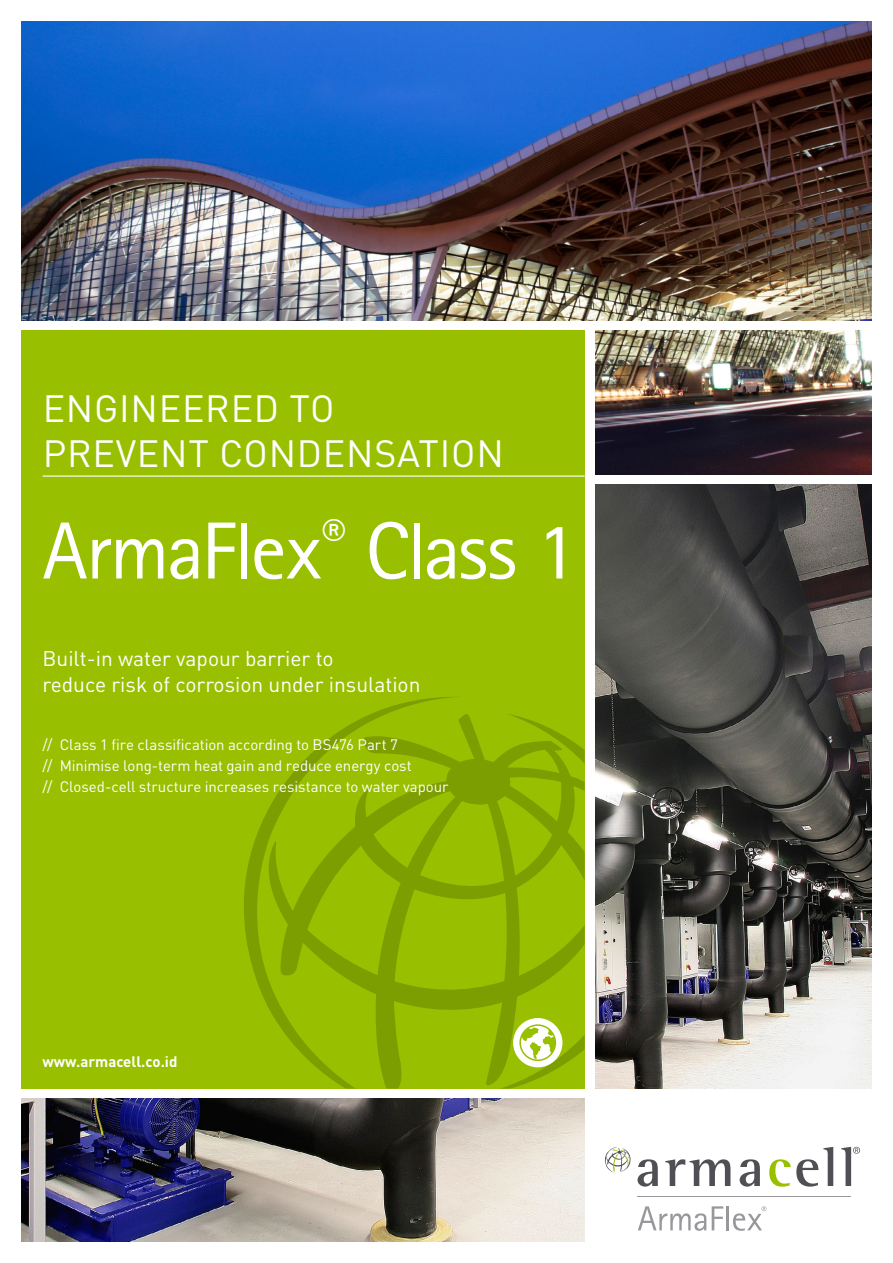
<style>
.page{position:relative;width:893px;height:1263px;background:#fff}
.page>*{position:absolute;margin:0;border:0;box-sizing:border-box;transform-origin:0 0}
.t1{font:81px "Rotis Sans Serif Std";letter-spacing:-.025em;color:#fff}
.t2{font:37.5px/45px "DIN Pro";letter-spacing:.02em;color:#fff}
.t3{font:21px/25.2px "DIN Pro";color:#fff}
.t4{font:15px/21px "DIN Pro";letter-spacing:-.005em;color:#fff}
.t5{font:700 15px "DIN Pro";color:#fff}
</style>
<div class="page">
<svg style="left:637px;top:1159px;width:21px;height:27px"></svg>
<svg style="left:665px;top:1159px;width:65px;height:27px"></svg>
<svg style="left:740px;top:1159px;width:20px;height:27px"></svg>
<svg style="left:769px;top:1147px;width:64px;height:39px"></svg>
<svg style="left:841px;top:1147px;width:19px;height:39px"></svg>
<svg style="left:605px;top:1147px;width:26px;height:26px"></svg>
<hr style="left:637px;top:1196px;width:214px;height:1px;background:#98989c">
<svg style="left:638px;top:1206px;width:68px;height:25px"></svg>
<svg style="left:712px;top:1206px;width:11px;height:24px"></svg>
<hr style="left:726px;top:1206px;width:3px;height:24px;background:#98989c">
<svg style="left:733px;top:1206px;width:33px;height:25px"></svg>
<div style="left:21px;top:331px;width:564px;height:758px;background:#98c000"></div>
<hr style="left:43px;top:475px;width:542px;height:2px;background:#fff">
<img style="left:21px;top:21px;width:851px;height:299px">
<img style="left:21px;top:1098px;width:564px;height:144px">
<img style="left:595px;top:331px;width:277px;height:143px">
<img style="left:595px;top:485px;width:277px;height:604px">
<svg style="left:244px;top:697px;width:341px;height:392px"></svg>
<div style="left:513px;top:1018px;width:49px;height:49px;background:#fff;border-radius:50%"></div>
<svg style="left:519px;top:1024px;width:37px;height:37px"></svg>
<h2 class="t2" style="left:43px;top:382px;width:463px">ENGINEERED TO<br>PREVENT CONDENSATION</h2>
<h1 class="t1" style="left:43px;top:503px;width:536px">ArmaFlex<sup>®</sup> Class 1</h1>
<h3 class="t3" style="left:43px;top:644px;width:380px">Built-in water vapour barrier to<br>reduce risk of corrosion under insulation</h3>
<p class="t4" style="left:43px;top:733px;width:407px">// Class 1 fire classification according to BS476 Part 7<br>// Minimise long-term heat gain and reduce energy cost<br>// Closed-cell structure increases resistance to water vapour</p>
<p class="t5" style="left:43px;top:1049px;width:136px">www.armacell.co.id</p>
</div>
